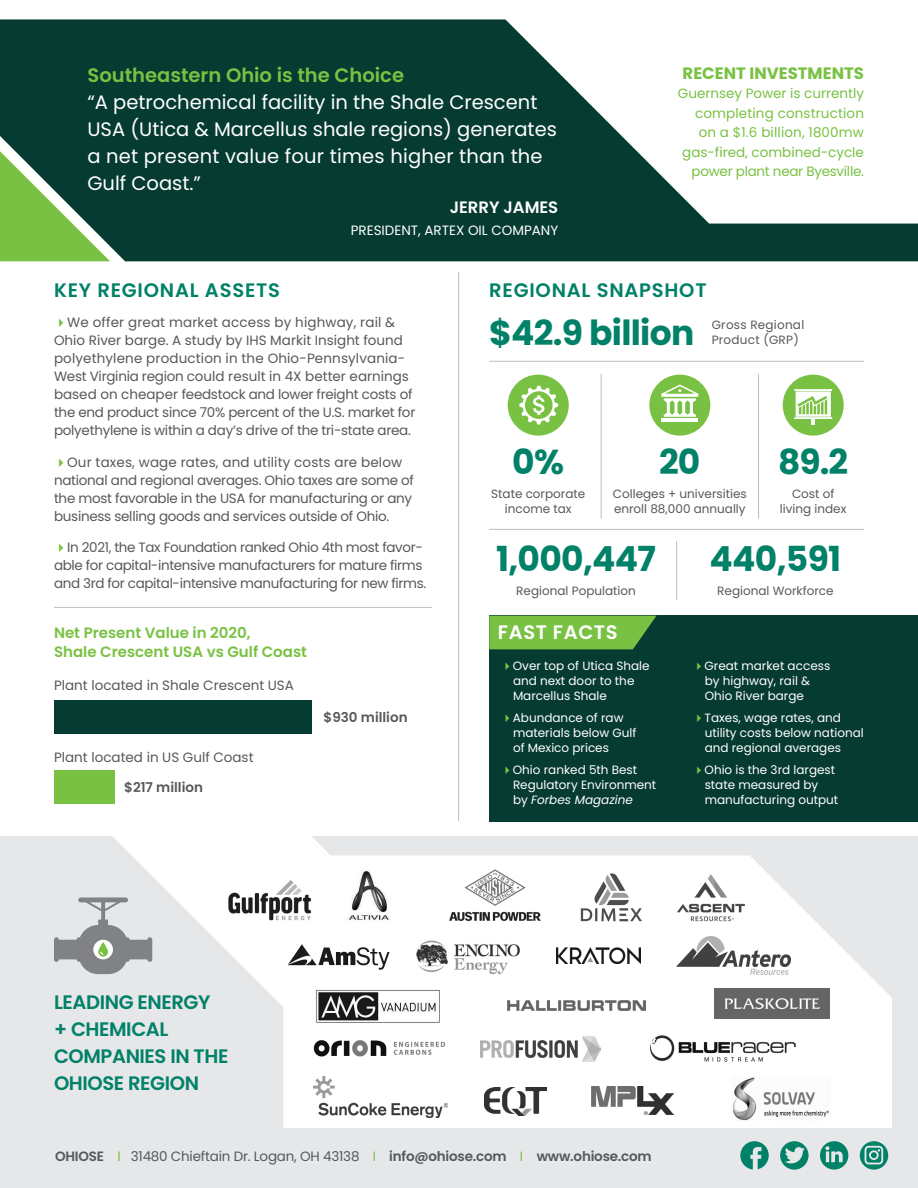
<style>
.page{position:relative;width:918px;height:1188px;background:#fff}
.page>*{position:absolute;margin:0;border:0;box-sizing:border-box;transform-origin:0 0}
.t1{font:700 34.5px "Poppins";letter-spacing:-.02em;color:#008168}
.t2{font:19.5px/27px "Poppins";color:#fff}
.t3{font:600 19.5px/27px "Poppins";letter-spacing:-.02em;color:#008168}
.t4{font:600 19.5px "Poppins";letter-spacing:.04em;color:#008168}
.t5{font:600 19.5px "Poppins";color:#79c142}
.t6{font:600 19.5px "Poppins";letter-spacing:.03em;color:#fff}
.t7{font:700 16.5px "Poppins";color:#79c142}
.t8{font:600 16.5px "Poppins";color:#fff}
.t9{font:600 15px/19.5px "Poppins";color:#79c142}
.t10{font:13.5px/18px "Poppins";color:#57585a}
.t11{font:13.5px/18px "Poppins";letter-spacing:-.02em;color:#57585a}
.t12{font:13.5px/19.5px "Poppins";color:#79c142;text-align:right}
.t13{font:600 13.5px "Poppins";letter-spacing:-.015em;color:#57585a}
.t14{font:13.5px "Poppins";color:#fff}
.t15{font:12px/15px "Poppins";color:#fff}
.t16{font:12px/15px "Poppins";color:#57585a;text-align:center}
.t17{font:12px "Poppins";letter-spacing:.02em;color:#57585a}
.s1{color:#79c142}
.s2{font-style:italic}
.s3{font-weight:400;color:#79c142}
.s4{font-weight:400}
</style>
<div class="page">
<div style="left:0;top:836px;width:918px;height:352px;background:#e6e7e9"></div>
<div style="left:0;top:19px;width:918px;height:242px;background:#063b32"></div>
<svg style="left:0;top:151px;width:110px;height:110px;background:#5f9654"></svg>
<svg style="left:486px;top:19px;width:432px;height:205px"></svg>
<svg style="left:284px;top:855px;width:608px;height:273px;background:#fafbfb"></svg>
<svg style="left:97px;top:770px;width:451px;height:304px;fill:#fff"></svg>
<hr style="left:458px;top:272px;width:1px;height:549px;background:#bcbdc0">
<div style="left:54px;top:770px;width:60px;height:34px;background:#79c142"></div>
<div style="left:54px;top:700px;width:258px;height:34px;background:#063b32"></div>
<hr style="left:54px;top:607px;width:378px;height:1px;background:#bcbdc0">
<div style="left:489px;top:616px;width:429px;height:206px;background:#063b32"></div>
<svg style="left:489px;top:616px;width:167px;height:33px;background:#71b740"></svg>
<div style="left:508px;top:375px;width:61px;height:61px;background:#79c142;border-radius:50%"></div>
<hr style="left:601px;top:374px;width:1px;height:145px;background:#bcbdc0">
<div style="left:649px;top:375px;width:61px;height:61px;background:#79c142;border-radius:50%"></div>
<hr style="left:489px;top:529px;width:375px;height:1px;background:#bcbdc0">
<hr style="left:758px;top:374px;width:1px;height:145px;background:#bcbdc0">
<div style="left:783px;top:375px;width:61px;height:61px;background:#79c142;border-radius:50%"></div>
<hr style="left:676px;top:541px;width:1px;height:59px;background:#bcbdc0">
<hr style="left:489px;top:361px;width:375px;height:1px;background:#bcbdc0">
<hr style="left:661px;top:418px;width:37px;height:3px;background:#fff">
<svg style="left:661px;top:385px;width:37px;height:32px"></svg>
<hr style="left:794px;top:417px;width:38px;height:2px;background:#fff">
<svg style="left:796px;top:391px;width:35px;height:34px"></svg>
<hr style="left:794px;top:389px;width:38px;height:2px;background:#fff">
<svg style="left:519px;top:386px;width:39px;height:38px"></svg>
<img style="left:312px;top:987px;width:132px;height:39px">
<img style="left:347px;top:870px;width:45px;height:52px">
<img style="left:284px;top:942px;width:108px;height:30px">
<img style="left:447px;top:869px;width:95px;height:52px">
<img style="left:485px;top:1088px;width:62px;height:28px">
<img style="left:508px;top:1000px;width:138px;height:11px">
<img style="left:592px;top:1086px;width:81px;height:29px">
<img style="left:715px;top:988px;width:114px;height:31px">
<img style="left:481px;top:1034px;width:120px;height:27px">
<img style="left:731px;top:1077px;width:100px;height:43px">
<img style="left:314px;top:1077px;width:133px;height:41px">
<img style="left:677px;top:936px;width:113px;height:39px">
<img style="left:671px;top:874px;width:82px;height:47px">
<img style="left:649px;top:1035px;width:148px;height:26px">
<img style="left:577px;top:869px;width:68px;height:62px">
<img style="left:414px;top:936px;width:108px;height:43px">
<img style="left:222px;top:874px;width:99px;height:56px">
<img style="left:556px;top:947px;width:84px;height:16px">
<img style="left:312px;top:1037px;width:135px;height:21px">
<svg style="left:740px;top:1141px;width:29px;height:29px"></svg>
<svg style="left:780px;top:1141px;width:29px;height:29px"></svg>
<svg style="left:860px;top:1141px;width:28px;height:29px"></svg>
<svg style="left:820px;top:1141px;width:28px;height:29px"></svg>
<svg style="left:54px;top:897px;width:98px;height:77px"></svg>
<p class="t5" style="left:87px;top:64px;width:318px">Southeastern Ohio is the Choice</p>
<p class="t2" style="left:87px;top:89px;width:471px">“A petrochemical facility in the Shale Crescent USA (Utica &amp; Marcellus shale regions) generates a net present value four times higher than the Gulf Coast.”</p>
<p class="t8" style="left:450px;top:197px;width:110px">JERRY JAMES</p>
<p class="t14" style="left:351px;top:222px;width:209px">PRESIDENT, ARTEX OIL COMPANY</p>
<p class="t7" style="left:683px;top:64px;width:183px">RECENT INVESTMENTS</p>
<p class="t12" style="left:678px;top:84px;width:188px">Guernsey Power is currently completing construction on a $1.6 billion, 1800mw gas-fired, combined-cycle power plant near Byesville.</p>
<p class="t4" style="left:54px;top:278px;width:228px">KEY REGIONAL ASSETS</p>
<p class="t10" style="left:54px;top:314px;width:363px"><span class="s1">✔</span>We offer great market access by highway, rail &amp; Ohio River barge. A study by IHS Markit Insight found polyethylene production in the Ohio-Pennsylvania-West Virginia region could result in 4X better earnings based on cheaper feedstock and lower freight costs of the end product since 70% percent of the U.S. market for polyethylene is within a day’s drive of the tri-state area.</p>
<p class="t11" style="left:54px;top:453px;width:362px"><span class="s1">✔</span>Our taxes, wage rates, and utility costs are below national and regional averages. Ohio taxes are some of the most favorable in the USA for manufacturing or any business selling goods and services outside of Ohio.</p>
<p class="t11" style="left:54px;top:539px;width:374px"><span class="s1">✔</span>In 2021, the Tax Foundation ranked Ohio 4th most favor&shy;able for capital-intensive manufacturers for mature firms and 3rd for capital-intensive manufacturing for new firms.</p>
<p class="t9" style="left:54px;top:623px;width:255px">Net Present Value in 2020,<br>Shale Crescent USA vs Gulf Coast</p>
<p class="t10" style="left:54px;top:677px;width:242px">Plant located in Shale Crescent USA</p>
<p class="t10" style="left:54px;top:748px;width:201px">Plant located in US Gulf Coast</p>
<p class="t13" style="left:124px;top:779px;width:80px">$217 million</p>
<p class="t13" style="left:324px;top:709px;width:85px">$930 million</p>
<p class="t4" style="left:489px;top:278px;width:219px">REGIONAL SNAPSHOT</p>
<p class="t1" style="left:489px;top:313px;width:207px">$42.9 billion</p>
<p class="t17" style="left:712px;top:318px;width:94px">Gross Regional</p>
<p class="t17" style="left:712px;top:333px;width:89px">Product (GRP)</p>
<p class="t1" style="left:512px;top:442px;width:53px">0%</p>
<p class="t1" style="left:659px;top:442px;width:43px">20</p>
<p class="t1" style="left:778px;top:442px;width:71px">89.2</p>
<p class="t16" style="left:491px;top:486px;width:96px">State corporate income tax</p>
<p class="t16" style="left:613px;top:486px;width:135px;text-align:left">Colleges + universities enroll 88,000 annually</p>
<p class="t16" style="left:780px;top:486px;width:68px">Cost of living index</p>
<p class="t1" style="left:496px;top:539px;width:161px">1,000,447</p>
<p class="t16" style="left:516px;top:584px;width:121px">Regional Population</p>
<p class="t6" style="left:498px;top:621px;width:121px">FAST FACTS</p>
<p class="t15" style="left:513px;top:659px;width:138px;text-indent:-12px"><span class="s1">✔</span>Over top of Utica Shale and next door to the<br>Marcellus Shale</p>
<p class="t15" style="left:513px;top:711px;width:125px;text-indent:-12px"><span class="s1">✔</span>Abundance of raw materials below Gulf of Mexico prices</p>
<p class="t15" style="left:513px;top:762px;width:145px;text-indent:-12px"><span class="s1">✔</span>Ohio ranked 5th Best<br>Regulatory Environment by <span class="s2">Forbes Magazine</span></p>
<p class="t1" style="left:710px;top:539px;width:133px">440,591</p>
<p class="t16" style="left:717px;top:584px;width:118px">Regional Workforce</p>
<p class="t15" style="left:705px;top:659px;width:127px;text-indent:-12px"><span class="s1">✔</span>Great market access by highway, rail &amp;<br>Ohio River barge</p>
<p class="t15" style="left:705px;top:711px;width:161px;text-indent:-12px"><span class="s1">✔</span>Taxes, wage rates, and utility costs below national and regional averages</p>
<p class="t15" style="left:705px;top:762px;width:135px;text-indent:-12px"><span class="s1">✔</span>Ohio is the 3rd largest state measured by manufacturing output</p>
<p class="t3" style="left:54px;top:988px;width:176px">LEADING ENERGY + CHEMICAL<br>COMPANIES IN THE<br>OHIOSE REGION</p>
<p class="t13" style="left:55px;top:1148px;width:598px">OHIOSE <span class="s3">I</span> <span class="s4">31480 Chieftain Dr. Logan, OH 43138</span> <span class="s3">I</span> info@ohiose.com <span class="s3">I</span> www.ohiose.com</p>
</div>
